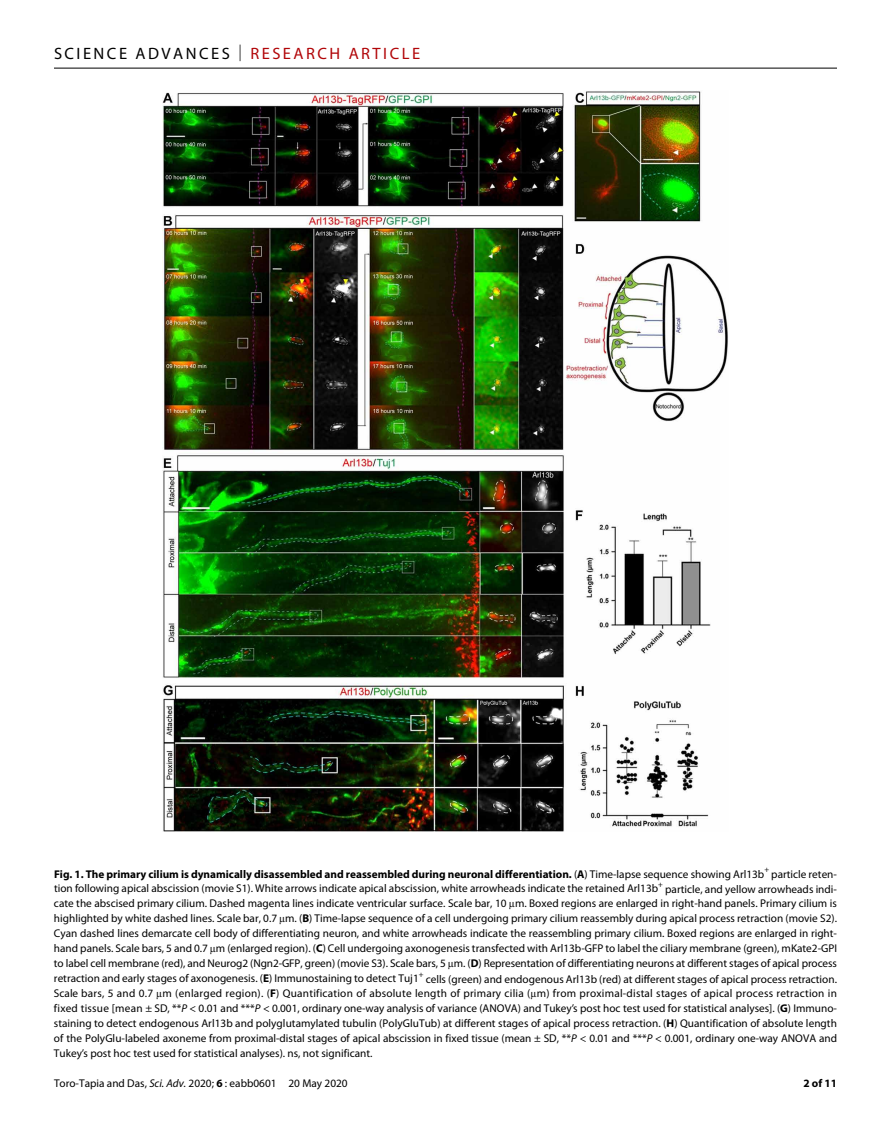
<style>
.page{position:relative;width:891px;height:1134px;background:#fff}
.page>*{position:absolute;margin:0;border:0;box-sizing:border-box;transform-origin:0 0}
.t1{font:16.5px "Myriad Pro";letter-spacing:.15em;color:#000}
.t2{font:11.25px/15px "Myriad Pro";color:#000;text-align:justify}
.t3{font:700 11.25px "Myriad Pro";color:#000}
.s1{font-weight:300}
.s2{color:#b10508}
.s3{font-weight:700}
.s4{font-style:italic}
</style>
<div class="page">
<hr style="left:54px;top:68px;width:783px;height:1px;background:#000">
<img style="left:163px;top:91px;width:565px;height:741px">
<h1 class="t1" style="left:54px;top:40px;width:368px">SCIENCE ADVANCES <span class="s1">|</span> <span class="s2">RESEARCH ARTICLE</span></h1>
<p class="t2" style="left:54px;top:866px;width:785px"><span class="s3">Fig. 1. The primary cilium is dynamically disassembled and reassembled during neuronal differentiation.</span> (<span class="s3">A</span>) Time-lapse sequence showing Arl13b<sup>+</sup> particle reten&shy;tion following apical abscission (movie S1). White arrows indicate apical abscission, white arrowheads indicate the retained Arl13b<sup>+</sup> particle, and yellow arrowheads indi&shy;cate the abscised primary cilium. Dashed magenta lines indicate ventricular surface. Scale bar, 10 m. Boxed regions are enlarged in right-hand panels. Primary cilium is highlighted by white dashed lines. Scale bar, 0.7 m. (<span class="s3">B</span>) Time-lapse sequence of a cell undergoing primary cilium reassembly during apical process retraction (movie S2).<br>Cyan dashed lines demarcate cell body of differentiating neuron, and white arrowheads indicate the reassembling primary cilium. Boxed regions are enlarged in right&shy;hand panels. Scale bars, 5 and 0.7 m (enlarged region). (<span class="s3">C</span>) Cell undergoing axonogenesis transfected with Arl13b-GFP to label the ciliary membrane (green), mKate2-GPI to label cell membrane (red), and Neurog2 (Ngn2-GFP, green) (movie S3). Scale bars, 5 m. (<span class="s3">D</span>) Representation of differentiating neurons at different stages of apical process retraction and early stages of axonogenesis. (<span class="s3">E</span>) Immunostaining to detect Tuj1<sup>+</sup> cells (green) and endogenous Arl13b (red) at different stages of apical process retraction.<br>Scale bars, 5 and 0.7 m (enlarged region). (<span class="s3">F</span>) Quantification of absolute length of primary cilia ( m) from proximal-distal stages of apical process retraction in fixed tissue [mean ± SD, **<span class="s4">P</span> &lt; 0.01 and ***<span class="s4">P</span> &lt; 0.001, ordinary one-way analysis of variance (ANOVA) and Tukey’s post hoc test used for statistical analyses]. (<span class="s3">G</span>) Immuno&shy;staining to detect endogenous Arl13b and polyglutamylated tubulin (PolyGluTub) at different stages of apical process retraction. (<span class="s3">H</span>) Quantification of absolute length of the PolyGlu-labeled axoneme from proximal-distal stages of apical abscission in fixed tissue (mean ± SD, **<span class="s4">P</span> &lt; 0.01 and ***<span class="s4">P</span> &lt; 0.001, ordinary one-way ANOVA and Tukey’s post hoc test used for statistical analyses). ns, not significant.</p>
<p class="t2" style="left:54px;top:1076px;width:295px">Toro-Tapia and Das, <span class="s4">Sci. Adv.</span> 2020; <span class="s3">6</span> : eabb0601 20 May 2020</p>
<p class="t3" style="left:803px;top:1074px;width:35px">2 of 11</p>
</div>
